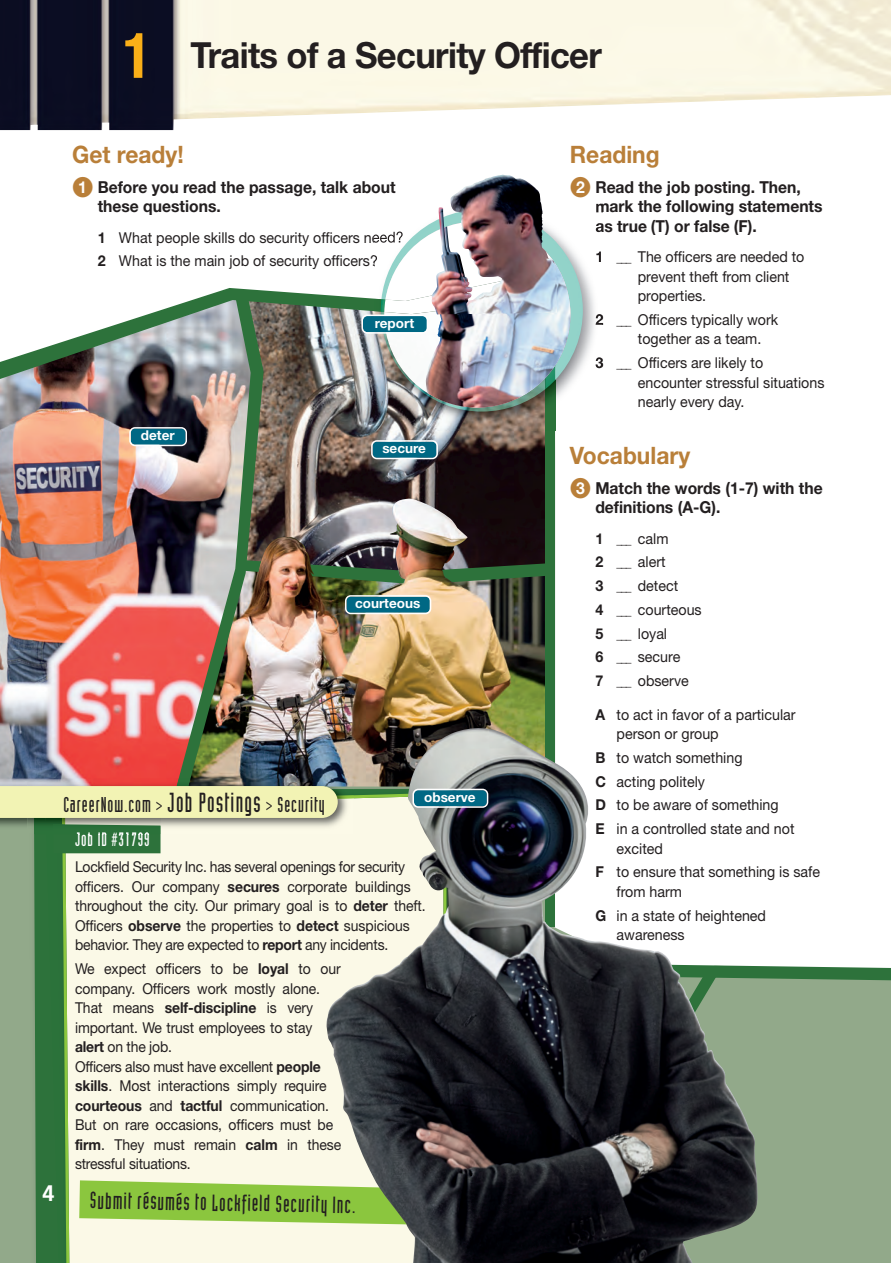
<style>
.page{position:relative;width:891px;height:1263px;background:#fff}
.page>*{position:absolute;margin:0;border:0;box-sizing:border-box;transform-origin:0 0}
.t1{font:700 36px "Helvetica Neue LT Std";letter-spacing:-.02em;color:#231f20;scale:.96 1}
.t2{font:700 24px "Helvetica Neue LT Std";color:#b97f39;scale:.95 1}
.t3{font:22.95px "Industria LT Std Solid";color:#231f20;scale:.95 1}
.t4{font:700 22.5px "PF Catalog";color:#fff;scale:.95 1}
.t5{font:21px "Industria LT Std Solid";letter-spacing:.05em;color:#231f20;scale:.95 1}
.t6{font:19.5px "Industria LT Std Solid";letter-spacing:.05em;color:#fff;scale:.95 1}
.t7{font:700 16.5px/19.5px "Helvetica Neue LT Std";color:#231f20;scale:.95 1}
.t8{font:15px/19.5px "Helvetica Neue LT Std";letter-spacing:-.005em;color:#231f20;scale:.93 1}
.t9{font:15px/23.7px "Helvetica Neue LT Std";letter-spacing:-.005em;color:#231f20;scale:.95 1}
.t10{font:700 13.5px "Helvetica Neue LT Std";color:#fff}
.s1{font-stretch:condensed;font-size:63px;color:#faaf18}
.s2{color:#b97f39}
.s3{color:#fff}
.s4{font-weight:700}
.s5{font-size:27px}
.s6{font-size:12px}
</style>
<div class="page">
<div style="left:0;top:853px;width:27px;height:410px;background:#92a98a"></div>
<div style="left:763px;top:980px;width:128px;height:283px;background:#92a98a"></div>
<img style="left:0;top:0;width:891px;height:130px">
<div style="left:545px;top:275px;width:10px;height:652px;background:#2d723b"></div>
<svg style="left:34px;top:853px;width:12px;height:410px;fill:#2d723b"></svg>
<div style="left:46px;top:853px;width:16px;height:410px;background:#2b723a"></div>
<div style="left:62px;top:853px;width:263px;height:410px;background:#fbf9e7"></div>
<svg style="left:79px;top:1168px;width:246px;height:95px"></svg>
<svg style="left:763px;top:966px;width:128px;height:14px"></svg>
<img style="left:325px;top:724px;width:438px;height:539px">
<img style="left:374px;top:229px;width:227px;height:202px">
<svg style="left:596px;top:203px;width:6px;height:10px"></svg>
<svg style="left:596px;top:223px;width:6px;height:9px"></svg>
<svg style="left:596px;top:251px;width:5px;height:11px"></svg>
<svg style="left:595px;top:314px;width:7px;height:11px"></svg>
<svg style="left:595px;top:357px;width:7px;height:11px"></svg>
<img style="left:554px;top:408px;width:1px;height:23px">
<img style="left:381px;top:229px;width:202px;height:151px">
<img style="left:385px;top:227px;width:40px;height:43px">
<img style="left:384px;top:270px;width:41px;height:21px">
<img style="left:425px;top:223px;width:146px;height:185px">
<img style="left:431px;top:174px;width:126px;height:140px">
<img style="left:0;top:291px;width:554px;height:562px">
<h1 class="t1" style="left:123px;top:43px;width:500px"><span class="s1">1</span> Traits of a Security Officer</h1>
<h2 class="t2" style="left:72px;top:146px;width:119px">Get ready!</h2>
<p class="t7" style="left:98px;top:179px;width:315px;text-indent:-26px"><span class="s2">●</span><span class="s3">1</span> Before you read the passage, talk about these questions.</p>
<p class="t9" style="left:98px;top:227px;width:323px"><span class="s4">1</span> What people skills do security officers need?<br><span class="s4">2</span> What is the main job of security officers?</p>
<p class="t10" style="left:141px;top:430px;width:35px">deter</p>
<p class="t10" style="left:375px;top:318px;width:41px">report</p>
<p class="t10" style="left:382px;top:443px;width:45px">secure</p>
<p class="t10" style="left:355px;top:598px;width:67px">courteous</p>
<h3 class="t4" style="left:42px;top:1179px;width:14px">4</h3>
<h3 class="t5" style="left:63px;top:796px;width:277px">CareerNow.com &gt; <span class="s5">Job Postings</span> &gt; Security</h3>
<h3 class="t6" style="left:75px;top:832px;width:80px">Job ID #31799</h3>
<p class="t10" style="left:424px;top:792px;width:53px">observe</p>
<p class="t8" style="left:75px;top:859px;width:379px">Lockfield Security Inc. has several openings for security officers. Our company <span class="s4">secures</span> corporate buildings throughout the city. Our primary goal is to <span class="s4">deter</span> theft.<br>Officers <span class="s4">observe</span> the properties to <span class="s4">detect</span> suspicious behavior. They are expected to <span class="s4">report</span> any incidents.</p>
<p class="t8" style="left:75px;top:960px;width:288px">We expect officers to be <span class="s4">loyal</span> to our company. Officers work mostly alone.<br>That means <span class="s4">self-discipline</span> is very important. We trust employees to stay <span class="s4">alert</span> on the job.<br>Officers also must have excellent <span class="s4">people skills</span>. Most interactions simply require <span class="s4">courteous</span> and <span class="s4">tactful</span> communication.<br>But on rare occasions, officers must be <span class="s4">firm</span>. They must remain <span class="s4">calm</span> in these stressful situations.</p>
<h3 class="t3" style="left:90px;top:1192px;width:281px;rotate:1deg">Submit résumés to Lockfield Security Inc.</h3>
<h2 class="t2" style="left:570px;top:146px;width:96px">Reading</h2>
<p class="t7" style="left:595px;top:179px;width:241px;text-indent:-26px"><span class="s2">●</span><span class="s3">2</span> Read the job posting. Then, mark the following statements as true (T) or false (F).</p>
<p class="t9" style="left:638px;top:248px;width:177px;line-height:19.5px;text-indent:-43px"><span class="s4">1</span> <span class="s6">___</span> The officers are needed to prevent theft from client properties.</p>
<p class="t9" style="left:638px;top:311px;width:149px;line-height:19.5px;text-indent:-43px"><span class="s4">2</span> <span class="s6">___</span> Officers typically work together as a team.</p>
<p class="t9" style="left:638px;top:354px;width:198px;line-height:19.5px;text-indent:-43px"><span class="s4">3</span> <span class="s6">___</span> Officers are likely to encounter stressful situations nearly every day.</p>
<h2 class="t2" style="left:570px;top:447px;width:128px">Vocabulary</h2>
<p class="t7" style="left:595px;top:480px;width:241px;text-indent:-26px"><span class="s2">●</span><span class="s3">3</span> Match the words (1-7) with the definitions (A-G).</p>
<p class="t9" style="left:595px;top:528px;width:113px"><span class="s4">1</span> <span class="s6">___</span> calm<br><span class="s4">2</span> <span class="s6">___</span> alert<br><span class="s4">3</span> <span class="s6">___</span> detect<br><span class="s4">4</span> <span class="s6">___</span> courteous<br><span class="s4">5</span> <span class="s6">___</span> loyal<br><span class="s4">6</span> <span class="s6">___</span> secure<br><span class="s4">7</span> <span class="s6">___</span> observe</p>
<p class="t9" style="left:616px;top:706px;width:190px;line-height:19.5px;text-indent:-21px"><span class="s4">A</span> to act in favor of a particular person or group</p>
<p class="t9" style="left:595px;top:747px;width:211px"><span class="s4">B</span> to watch something<br><span class="s4">C</span> acting politely<br><span class="s4">D</span> to be aware of something<br><span class="s4">E</span> in a controlled state and not</p>
<p class="t9" style="left:595px;top:838px;width:238px;text-indent:21px">excited<br><span class="s4">F</span> to ensure that something is safe</p>
<p class="t9" style="left:595px;top:881px;width:181px;text-indent:21px">from harm<br><span class="s4">G</span> in a state of heightened</p>
<p class="t9" style="left:616px;top:924px;width:73px">awareness</p>
</div>
